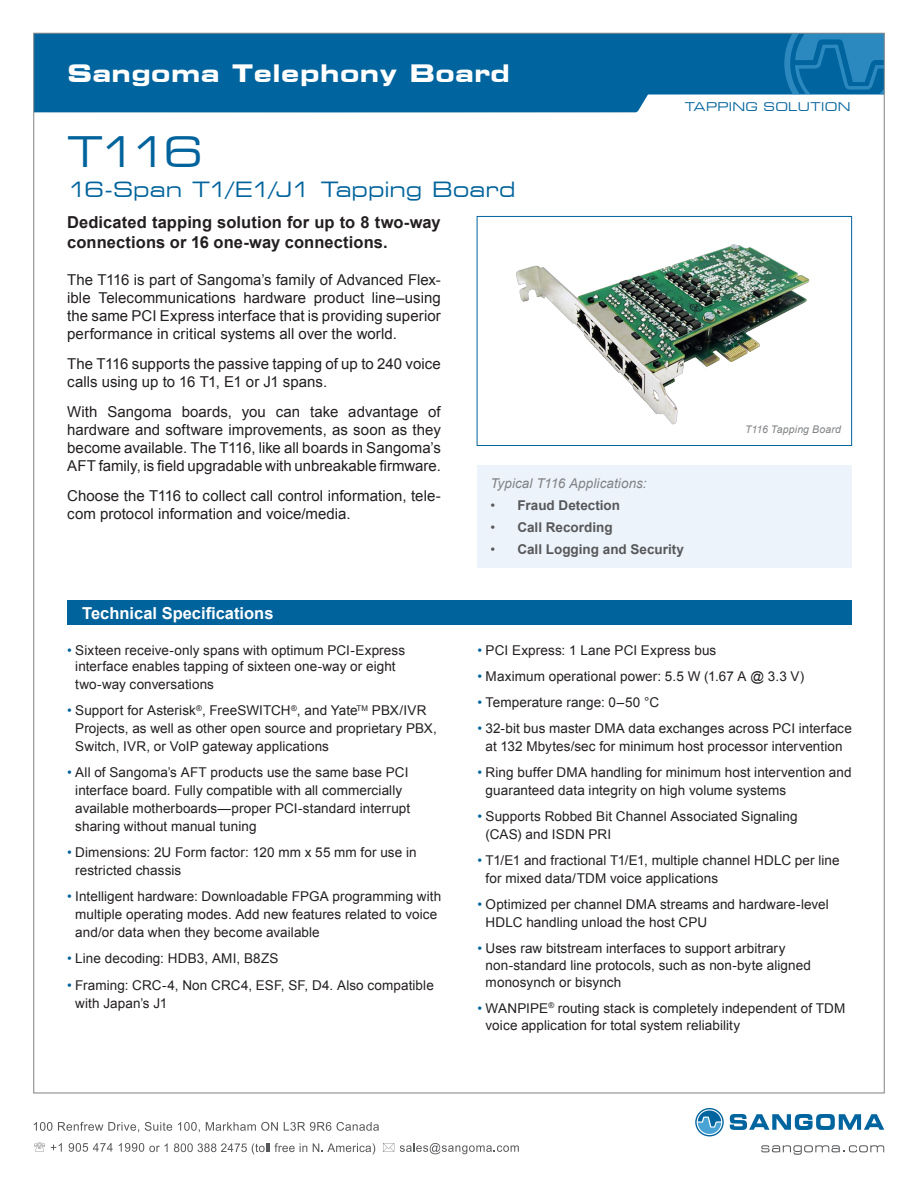
<style>
.page{position:relative;width:918px;height:1188px;background:#fff}
.page>*{position:absolute;margin:0;border:0;box-sizing:border-box;transform-origin:0 0}
.body{font:expanded 42px "Square 721 BT";color:#00639c}
.t1{font:700 expanded 24px "Square 721 BT";letter-spacing:.025em;color:#fff}
.body-2{font:expanded 21px "Square 721 BT";color:#00639c}
.t2{font:700 16.5px/19.5px "Arial";letter-spacing:.005em;color:#231f20}
.Paragraph_Style_1{font:700 16.5px "Arial";color:#fff}
.body-3{font:15px/18px "Arial";color:#231f20;text-align:justify}
.t3{font:13.5px/18px "Arial";letter-spacing:.005em;color:#231f20}
.t4{font:700 13.5px "Arial";color:#57585a}
.Body_2{font:italic 13.5px "Arial";letter-spacing:.005em;color:#808285}
.body-4{font:expanded 12px "Square 721 BT";letter-spacing:.025em;color:#00639c}
.body-5{font:italic 10.5px "Arial";letter-spacing:.015em;color:#808285}
.s1{color:#00639c}
.s2{font-weight:400}
</style>
<div class="page">
<div style="left:36px;top:35px;width:748px;height:78px;background:#00649e"></div>
<svg style="left:730px;top:1114px;width:154px;height:16px"></svg>
<svg style="left:695px;top:1108px;width:29px;height:28px"></svg>
<svg style="left:761px;top:1145px;width:123px;height:10px"></svg>
<svg style="left:784px;top:35px;width:98px;height:60px;background:#1777ae"></svg>
<svg style="left:34px;top:1143px;width:11px;height:9px"></svg>
<svg style="left:51px;top:1143px;width:11px;height:9px"></svg>
<svg style="left:69px;top:1143px;width:44px;height:9px"></svg>
<svg style="left:383px;top:1143px;width:11px;height:9px"></svg>
<svg style="left:400px;top:1143px;width:119px;height:11px"></svg>
<svg style="left:119px;top:1143px;width:49px;height:9px"></svg>
<svg style="left:174px;top:1143px;width:133px;height:12px"></svg>
<svg style="left:313px;top:1143px;width:62px;height:12px"></svg>
<svg style="left:34px;top:1122px;width:18px;height:9px"></svg>
<svg style="left:58px;top:1122px;width:81px;height:10px"></svg>
<svg style="left:145px;top:1122px;width:27px;height:9px"></svg>
<svg style="left:178px;top:1122px;width:22px;height:10px"></svg>
<svg style="left:206px;top:1122px;width:72px;height:9px"></svg>
<svg style="left:284px;top:1122px;width:47px;height:9px"></svg>
<svg style="left:337px;top:1122px;width:42px;height:9px"></svg>
<div style="left:67px;top:601px;width:785px;height:24px;background:#00639c"></div>
<img style="left:516px;top:244px;width:294px;height:181px">
<div style="left:477px;top:216px;width:375px;height:230px;border:1px solid #00639c"></div>
<div style="left:477px;top:465px;width:375px;height:102px;background:#ecf3fa"></div>
<h2 class="t1" style="left:68px;top:59px;width:444px">Sangoma Telephony Board</h2>
<p class="body" style="left:67px;top:127px;width:137px">T116</p>
<p class="body-2" style="left:67px;top:177px;width:450px">16-Span T1/E1/J1 Tapping Board</p>
<p class="body-4" style="left:685px;top:99px;width:167px">TAPPING SOLUTION</p>
<p class="t2" style="left:67px;top:213px;width:375px">Dedicated tapping solution for up to 8 two-way connections or 16 one-way connections.</p>
<p class="body-3" style="left:67px;top:271px;width:375px">The T116 is part of Sangoma’s family of Advanced Flex&shy;ible Telecommunications hardware product line–using the same PCI Express interface that is providing superior performance in critical systems all over the world.</p>
<p class="body-3" style="left:67px;top:355px;width:375px">The T116 supports the passive tapping of up to 240 voice calls using up to 16 T1, E1 or J1 spans.</p>
<p class="body-3" style="left:67px;top:403px;width:375px">With Sangoma boards, you can take advantage of hardware and software improvements, as soon as they become available. The T116, like all boards in Sangoma’s AFT family, is field upgradable with unbreakable firmware.</p>
<p class="body-3" style="left:67px;top:487px;width:375px">Choose the T116 to collect call control information, tele&shy;com protocol information and voice/media.</p>
<p class="Paragraph_Style_1" style="left:82px;top:602px;width:193px">Technical Specifications</p>
<p class="t3" style="left:67px;top:642px;width:339px;line-height:16.2px;text-align:center"><span class="s1">•</span> Sixteen receive-only spans with optimum PCI-Express interface enables tapping of sixteen one-way or eight</p>
<p class="t3" style="left:75px;top:675px;width:140px">two-way conversations</p>
<p class="t3" style="left:75px;top:701px;width:363px;text-indent:-8px"><span class="s1">•</span> Support for Asterisk<sup>®</sup>, FreeSWITCH<sup>®</sup>, and Yate<sup>TM</sup> PBX/IVR<br>Projects, as well as other open source and proprietary PBX,<br>Switch, IVR, or VoIP gateway applications</p>
<p class="t3" style="left:75px;top:764px;width:336px;text-indent:-8px"><span class="s1">•</span> All of Sangoma’s AFT products use the same base PCI interface board. Fully compatible with all commercially available motherboards—proper PCI-standard interrupt sharing without manual tuning</p>
<p class="t3" style="left:75px;top:844px;width:343px;text-indent:-8px"><span class="s1">•</span> Dimensions: 2U Form factor: 120 mm x 55 mm for use in restricted chassis</p>
<p class="t3" style="left:75px;top:888px;width:367px;text-indent:-8px"><span class="s1">•</span> Intelligent hardware: Downloadable FPGA programming with multiple operating modes. Add new features related to voice and/or data when they become available</p>
<p class="t3" style="left:67px;top:950px;width:213px"><span class="s1">•</span> Line decoding: HDB3, AMI, B8ZS</p>
<p class="t3" style="left:75px;top:976px;width:360px;text-indent:-8px"><span class="s1">•</span> Framing: CRC-4, Non CRC4, ESF, SF, D4. Also compatible with Japan’s J1</p>
<p class="Body_2" style="left:490px;top:475px;width:158px">Typical T116 Applications:</p>
<p class="t4" style="left:490px;top:496px;width:131px"><span class="s2">•</span> Fraud Detection</p>
<p class="t4" style="left:490px;top:518px;width:124px"><span class="s2">•</span> Call Recording</p>
<p class="t4" style="left:490px;top:540px;width:195px"><span class="s2">•</span> Call Logging and Security</p>
<p class="body-5" style="left:745px;top:423px;width:97px">T116 Tapping Board</p>
<p class="t3" style="left:478px;top:641px;width:240px"><span class="s1">•</span> PCI Express: 1 Lane PCI Express bus</p>
<p class="t3" style="left:478px;top:667px;width:328px"><span class="s1">•</span> Maximum operational power: 5.5 W (1.67 A @ 3.3 V)</p>
<p class="t3" style="left:478px;top:693px;width:183px"><span class="s1">•</span> Temperature range: 0–50 °C</p>
<p class="t3" style="left:478px;top:719px;width:376px;text-align:center"><span class="s1">•</span> 32-bit bus master DMA data exchanges across PCI interface at 132 Mbytes/sec for minimum host processor intervention</p>
<p class="t3" style="left:486px;top:763px;width:367px;text-indent:-8px"><span class="s1">•</span> Ring buffer DMA handling for minimum host intervention and guaranteed data integrity on high volume systems</p>
<p class="t3" style="left:486px;top:808px;width:313px;text-indent:-8px"><span class="s1">•</span> Supports Robbed Bit Channel Associated Signaling (CAS) and ISDN PRI</p>
<p class="t3" style="left:486px;top:852px;width:355px;text-indent:-8px"><span class="s1">•</span> T1/E1 and fractional T1/E1, multiple channel HDLC per line for mixed data/TDM voice applications</p>
<p class="t3" style="left:486px;top:896px;width:345px;text-indent:-8px"><span class="s1">•</span> Optimized per channel DMA streams and hardware-level<br>HDLC handling unload the host CPU</p>
<p class="t3" style="left:486px;top:940px;width:327px;line-height:17.2px;text-indent:-8px"><span class="s1">•</span> Uses raw bitstream interfaces to support arbitrary non-standard line protocols, such as non-byte aligned monosynch or bisynch</p>
<p class="t3" style="left:486px;top:999px;width:361px;line-height:17.2px;text-indent:-8px"><span class="s1">•</span> WANPIPE<sup>®</sup> routing stack is completely independent of TDM voice application for total system reliability</p>
</div>
